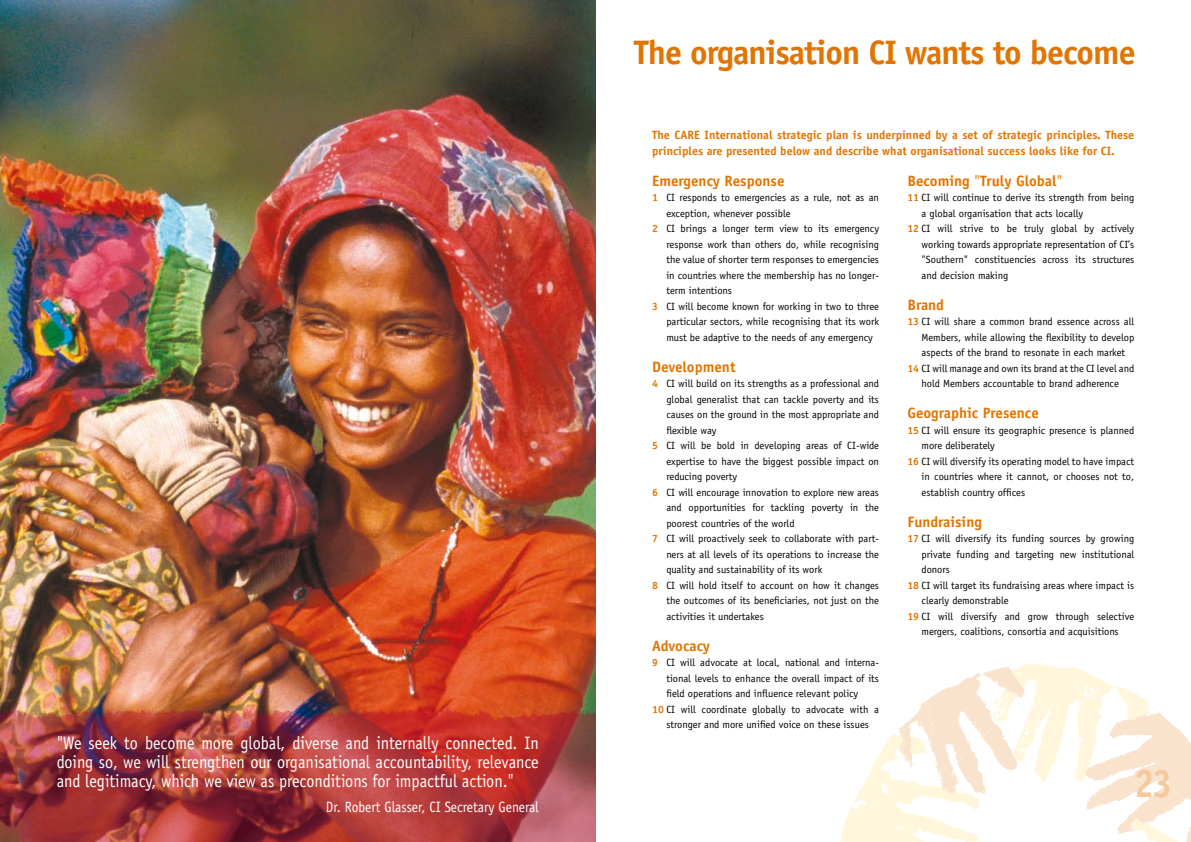
<style>
.page{position:relative;width:1191px;height:842px;background:#fff}
.page>*{position:absolute;margin:0;border:0;box-sizing:border-box;transform-origin:0 0}
.t1{font:700 40px "Officina Sans";color:#f5c99d;scale:.9 1}
.t2{font:700 34px "Officina Sans";letter-spacing:-.03em;color:#e17503}
.t3{font:18px/19px "Officina Sans";color:#fff;text-align:justify;scale:.9 1}
.t4{font:700 15px "Officina Sans";color:#e17503}
.t5{font:15px "Officina Sans";color:#fff;scale:.9 1}
.t6{font:700 12px/15.5px "Officina Sans";color:#e17503}
.t7{font:10.5px "Officina Sans";color:#000}
.s1{font-weight:700;color:#e17503}
.s2{font-weight:400}
</style>
<div class="page">
<svg style="left:840px;top:664px;width:351px;height:178px"></svg>
<img style="left:0;top:0;width:595px;height:706px">
<img style="left:0;top:706px;width:595px;height:136px">
<h3 class="t3" style="left:57px;top:734px;width:537px">"We seek to become more global, diverse and internally connected. In doing so, we will strengthen our organisational accountability, relevance and legitimacy, which we view as preconditions for impactful action."</h3>
<h3 class="t5" style="left:326px;top:798px;width:238px">Dr. Robert Glasser, CI Secretary General</h3>
<h2 class="t2" style="left:634px;top:31px;width:503px">The organisation CI wants to become</h2>
<p class="t6" style="left:652px;top:127px;width:36px">The CARE</p>
<p class="t6" style="left:652px;top:127px;width:483px;text-indent:52px">International strategic plan is underpinned by a set of strategic principles. These principles are presented below and describe what organisational success looks like for CI.</p>
<h3 class="t4" style="left:652px;top:171px;width:134px">Emergency Response</h3>
<p class="t7" style="left:652px;top:191px;width:228px"><span class="s1">1</span> CI responds to emergencies as a rule, not as an</p>
<p class="t7" style="left:666px;top:207px;width:126px">exception, whenever possible</p>
<p class="t7" style="left:652px;top:222px;width:228px"><span class="s1">2</span> CI brings a longer term view to its emergency</p>
<p class="t7" style="left:666px;top:238px;width:214px">response work than others do, while recognising</p>
<p class="t7" style="left:666px;top:253px;width:214px">the value of shorter term responses to emergencies</p>
<p class="t7" style="left:666px;top:269px;width:214px">in countries where the membership has no longer-</p>
<p class="t7" style="left:666px;top:284px;width:67px">term intentions</p>
<p class="t7" style="left:652px;top:300px;width:228px"><span class="s1">3</span> CI will become known for working in two to three</p>
<p class="t7" style="left:666px;top:315px;width:214px">particular sectors, while recognising that its work</p>
<p class="t7" style="left:666px;top:331px;width:208px">must be adaptive to the needs of any emergency</p>
<h3 class="t4" style="left:652px;top:357px;width:85px">Development</h3>
<p class="t7" style="left:652px;top:377px;width:228px"><span class="s1">4</span> CI will build on its strengths as a professional and</p>
<p class="t7" style="left:666px;top:393px;width:214px">global generalist that can tackle poverty and its</p>
<p class="t7" style="left:666px;top:408px;width:214px">causes on the ground in the most appropriate and</p>
<p class="t7" style="left:666px;top:424px;width:52px">flexible way</p>
<p class="t7" style="left:652px;top:439px;width:228px"><span class="s1">5</span> CI will be bold in developing areas of CI-wide</p>
<p class="t7" style="left:666px;top:455px;width:214px">expertise to have the biggest possible impact on</p>
<p class="t7" style="left:666px;top:470px;width:72px">reducing poverty</p>
<p class="t7" style="left:652px;top:486px;width:228px"><span class="s1">6</span> CI will encourage innovation to explore new areas</p>
<p class="t7" style="left:666px;top:501px;width:214px">and opportunities for tackling poverty in the</p>
<p class="t7" style="left:666px;top:517px;width:130px">poorest countries of the world</p>
<p class="t7" style="left:652px;top:532px;width:228px"><span class="s1">7</span> CI will proactively seek to collaborate with part-</p>
<p class="t7" style="left:666px;top:548px;width:214px">ners at all levels of its operations to increase the</p>
<p class="t7" style="left:666px;top:563px;width:157px">quality and sustainability of its work</p>
<p class="t7" style="left:652px;top:579px;width:228px"><span class="s1">8</span> CI will hold itself to account on how it changes</p>
<p class="t7" style="left:666px;top:594px;width:214px">the outcomes of its beneficiaries, not just on the</p>
<p class="t7" style="left:666px;top:610px;width:99px">activities it undertakes</p>
<h3 class="t4" style="left:652px;top:636px;width:59px">Advocacy</h3>
<p class="t7" style="left:652px;top:656px;width:228px"><span class="s1">9</span> CI will advocate at local, national and interna-</p>
<p class="t7" style="left:666px;top:672px;width:214px">tional levels to enhance the overall impact of its</p>
<p class="t7" style="left:666px;top:687px;width:193px">field operations and influence relevant policy</p>
<p class="t7" style="left:652px;top:703px;width:228px"><span class="s1">10</span> CI will coordinate globally to advocate with a</p>
<p class="t7" style="left:666px;top:718px;width:204px">stronger and more unified voice on these issues</p>
<h3 class="t4" style="left:907px;top:171px;width:157px">Becoming <span class="s2">"</span>Truly Global<span class="s2">"</span></h3>
<p class="t7" style="left:907px;top:191px;width:228px"><span class="s1">11</span> CI will continue to derive its strength from being</p>
<p class="t7" style="left:921px;top:207px;width:163px">a global organisation that acts locally</p>
<p class="t7" style="left:907px;top:222px;width:228px"><span class="s1">12</span> CI will strive to be truly global by actively</p>
<p class="t7" style="left:921px;top:238px;width:214px">working towards appropriate representation of CI’s</p>
<p class="t7" style="left:921px;top:253px;width:214px">"Southern" constituencies across its structures</p>
<p class="t7" style="left:921px;top:269px;width:88px">and decision making</p>
<h3 class="t4" style="left:907px;top:295px;width:38px">Brand</h3>
<p class="t7" style="left:907px;top:315px;width:228px"><span class="s1">13</span> CI will share a common brand essence across all</p>
<p class="t7" style="left:921px;top:331px;width:214px">Members, while allowing the flexibility to develop</p>
<p class="t7" style="left:921px;top:346px;width:205px">aspects of the brand to resonate in each market</p>
<p class="t7" style="left:907px;top:362px;width:228px"><span class="s1">14</span> CI will manage and own its brand at the CI level and</p>
<p class="t7" style="left:921px;top:377px;width:199px">hold Members accountable to brand adherence</p>
<h3 class="t4" style="left:907px;top:404px;width:133px">Geographic Presence</h3>
<p class="t7" style="left:907px;top:424px;width:228px"><span class="s1">15</span> CI will ensure its geographic presence is planned</p>
<p class="t7" style="left:921px;top:439px;width:75px">more deliberately</p>
<p class="t7" style="left:907px;top:455px;width:228px"><span class="s1">16</span> CI will diversify its operating model to have impact</p>
<p class="t7" style="left:921px;top:470px;width:214px">in countries where it cannot, or chooses not to,</p>
<p class="t7" style="left:921px;top:486px;width:105px">establish country offices</p>
<h3 class="t4" style="left:907px;top:512px;width:76px">Fundraising</h3>
<p class="t7" style="left:907px;top:532px;width:228px"><span class="s1">17</span> CI will diversify its funding sources by growing</p>
<p class="t7" style="left:921px;top:548px;width:214px">private funding and targeting new institutional</p>
<p class="t7" style="left:921px;top:563px;width:30px">donors</p>
<p class="t7" style="left:907px;top:579px;width:228px"><span class="s1">18</span> CI will target its fundraising areas where impact is</p>
<p class="t7" style="left:921px;top:594px;width:89px">clearly demonstrable</p>
<p class="t7" style="left:907px;top:610px;width:228px"><span class="s1">19</span> CI will diversify and grow through selective</p>
<p class="t7" style="left:921px;top:625px;width:199px">mergers, coalitions, consortia and acquisitions</p>
<h1 class="t1" style="left:1134px;top:758px;width:44px">23</h1>
</div>
